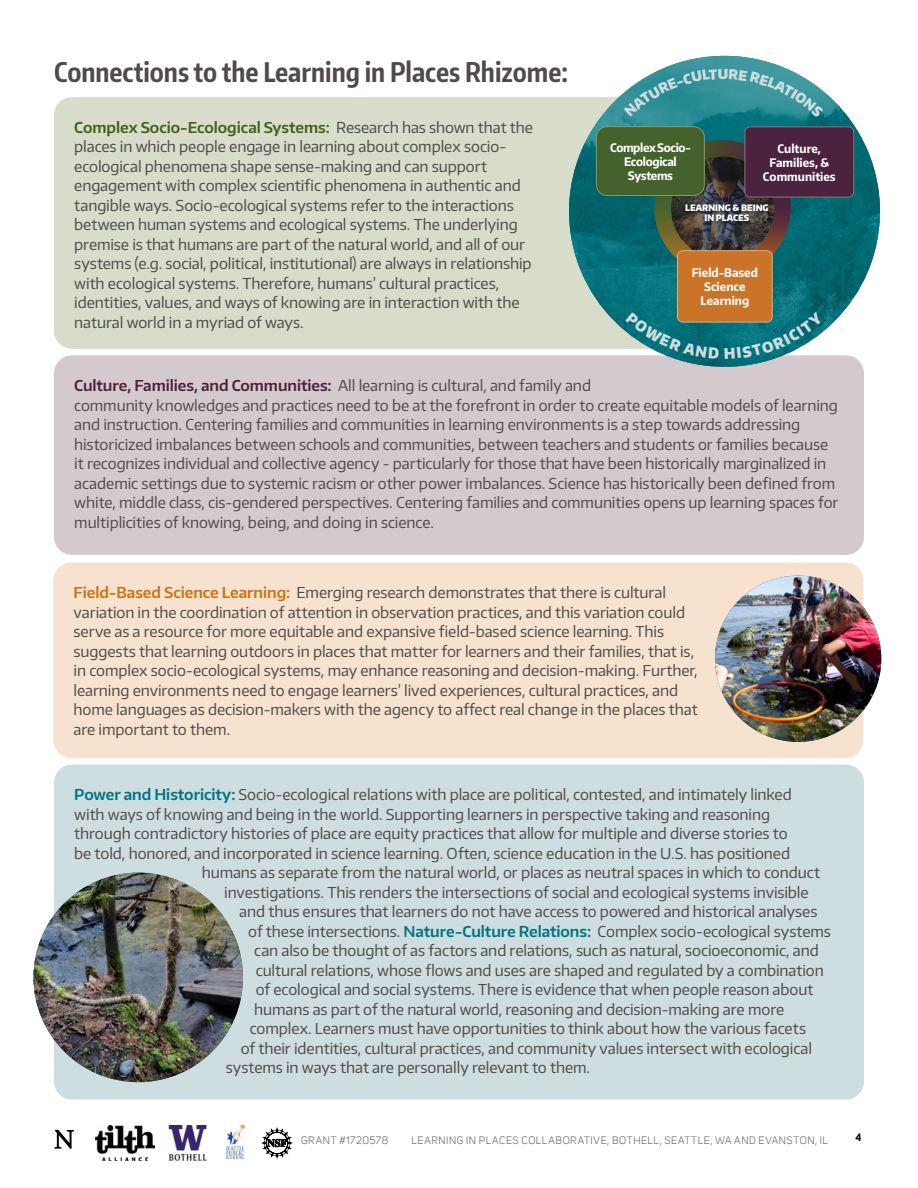
<style>
.page{position:relative;width:918px;height:1188px;background:#fff}
.page>*{position:absolute;margin:0;border:0;box-sizing:border-box;transform-origin:0 0}
.Section_header{font:700 27px "Encode Sans Compressed";color:#504b48}
.rounded_block_paragr{font:15px/19.5px "Encode Sans Normal";letter-spacing:-.005em;color:#504b48}
.t1{font:900 13.65px "Encode Sans Narrow";color:#cddde0}
.t2{font:700 11.7px/14px "Encode Sans Narrow";color:#fff;text-align:center}
.t3{font:700 11.7px/14px "Encode Sans Narrow";letter-spacing:-.03em;color:#fff;text-align:center}
.t4{font:10.5px "Uni Sans";letter-spacing:.055em;color:#636466}
.t5{font:700 10.5px "Uni Sans";color:#000}
.t6{font:900 8.7px/10.5px "Encode Sans Narrow";color:#fff;text-align:center}
.s1{font-weight:600;color:#446118}
.s2{font-weight:600;color:#4c233e}
.s3{font-weight:600;color:#cb7317}
.s4{font-weight:600;color:#00757e}
</style>
<div class="page">
<img style="left:226px;top:1125px;width:19px;height:34px">
<img style="left:169px;top:1126px;width:37px;height:34px">
<img style="left:95px;top:1126px;width:60px;height:34px">
<svg style="left:54px;top:1130px;width:20px;height:19px"></svg>
<svg style="left:262px;top:1128px;width:30px;height:30px"></svg>
<div style="left:54px;top:97px;width:665px;height:252px;background:#d7dccb;border-radius:18px"></div>
<div style="left:54px;top:355px;width:810px;height:200px;background:#d4cace;border-radius:18px"></div>
<div style="left:53px;top:562px;width:810px;height:196px;background:#f6e2ce;border-radius:18px"></div>
<div style="left:54px;top:765px;width:810px;height:335px;background:#cddde0;border-radius:18px"></div>
<img style="left:715px;top:576px;width:166px;height:166px;border-radius:83px">
<img style="left:33px;top:873px;width:210px;height:209px;border-radius:105px">
<svg style="left:569px;top:57px;width:311px;height:310px"></svg>
<svg style="left:724px;top:56px;width:19px;height:1px"></svg>
<img style="left:675px;top:56px;width:49px;height:8px">
<svg style="left:596px;top:126px;width:258px;height:233px;background:#45645a"></svg>
<svg style="left:624px;top:69px;width:93px;height:48px;background:#40989f"></svg>
<svg style="left:729px;top:69px;width:95px;height:48px;background:#469ba1"></svg>
<p class="Section_header" style="left:54px;top:54px;width:515px">Connections to the Learning in Places Rhizome:</p>
<p class="rounded_block_paragr" style="left:74px;top:117px;width:460px"><span class="s1">Complex Socio-Ecological Systems:</span> Research has shown that the places in which people engage in learning about complex socio&shy;ecological phenomena shape sense-making and can support engagement with complex scientific phenomena in authentic and tangible ways. Socio-ecological systems refer to the interactions between human systems and ecological systems. The underlying premise is that humans are part of the natural world, and all of our systems (e.g. social, political, institutional) are always in relationship with ecological systems. Therefore, humans’ cultural practices, identities, values, and ways of knowing are in interaction with the natural world in a myriad of ways.</p>
<p class="t3" style="left:610px;top:141px;width:82px">ComplexSocio-<br>Ecological<br>Systems</p>
<p class="t1" style="left:718px;top:65px;width:12px">U</p>
<p class="t2" style="left:763px;top:142px;width:74px">Culture,<br>Families, &amp;<br>Communities</p>
<p class="t6" style="left:685px;top:202px;width:85px">LEARNING &amp; BEING<br>IN PLACES</p>
<p class="t2" style="left:692px;top:266px;width:68px">Field-Based<br>Science<br>Learning</p>
<p class="rounded_block_paragr" style="left:74px;top:375px;width:766px"><span class="s2">Culture, Families, and Communities:</span> All learning is cultural, and family and<br>community knowledges and practices need to be at the forefront in order to create equitable models of learning and instruction. Centering families and communities in learning environments is a step towards addressing historicized imbalances between schools and communities, between teachers and students or families because it recognizes individual and collective agency - particularly for those that have been historically marginalized in academic settings due to systemic racism or other power imbalances. Science has historically been defined from white, middle class, cis-gendered perspectives. Centering families and communities opens up learning spaces for multiplicities of knowing, being, and doing in science.</p>
<p class="rounded_block_paragr" style="left:74px;top:582px;width:626px"><span class="s3">Field-Based Science Learning:</span> Emerging research demonstrates that there is cultural variation in the coordination of attention in observation practices, and this variation could serve as a resource for more equitable and expansive field-based science learning. This suggests that learning outdoors in places that matter for learners and their families, that is, in complex socio-ecological systems, may enhance reasoning and decision-making. Further, learning environments need to engage learners’ lived experiences, cultural practices, and home languages as decision-makers with the agency to affect real change in the places that are important to them.</p>
<p class="rounded_block_paragr" style="left:74px;top:785px;width:719px"><span class="s4">Power and Historicity:</span> Socio-ecological relations with place are political, contested, and intimately linked</p>
<p class="rounded_block_paragr" style="left:74px;top:804px;width:697px">with ways of knowing and being in the world. Supporting learners in perspective taking and reasoning</p>
<p class="rounded_block_paragr" style="left:74px;top:824px;width:715px">through contradictory histories of place are equity practices that allow for multiple and diverse stories to</p>
<p class="rounded_block_paragr" style="left:74px;top:843px;width:717px">be told, honored, and incorporated in science learning. Often, science education in the U.S. has positioned</p>
<p class="rounded_block_paragr" style="left:202px;top:863px;width:620px">humans as separate from the natural world, or places as neutral spaces in which to conduct</p>
<p class="rounded_block_paragr" style="left:224px;top:882px;width:586px">investigations. This renders the intersections of social and ecological systems invisible</p>
<p class="rounded_block_paragr" style="left:239px;top:902px;width:580px">and thus ensures that learners do not have access to powered and historical analyses</p>
<p class="rounded_block_paragr" style="left:248px;top:921px;width:584px">of these intersections. <span class="s4">Nature-Culture Relations:</span> Complex socio-ecological systems</p>
<p class="rounded_block_paragr" style="left:254px;top:941px;width:566px">can also be thought of as factors and relations, such as natural, socioeconomic, and</p>
<p class="rounded_block_paragr" style="left:256px;top:960px;width:570px">cultural relations, whose flows and uses are shaped and regulated by a combination</p>
<p class="rounded_block_paragr" style="left:256px;top:980px;width:559px">of ecological and social systems. There is evidence that when people reason about</p>
<p class="rounded_block_paragr" style="left:254px;top:999px;width:532px">humans as part of the natural world, reasoning and decision-making are more</p>
<p class="rounded_block_paragr" style="left:250px;top:1019px;width:558px">complex. Learners must have opportunities to think about how the various facets</p>
<p class="rounded_block_paragr" style="left:241px;top:1038px;width:573px">of their identities, cultural practices, and community values intersect with ecological</p>
<p class="rounded_block_paragr" style="left:226px;top:1058px;width:366px">systems in ways that are personally relevant to them.</p>
<p class="t4" style="left:301px;top:1135px;width:89px">GRANT #1720578</p>
<p class="t4" style="left:412px;top:1135px;width:418px">LEARNING IN PLACES COLLABORATIVE, BOTHELL, SEATTLE, WA AND EVANSTON, IL</p>
<p class="t5" style="left:855px;top:1131px;width:7px">4</p>
</div>
